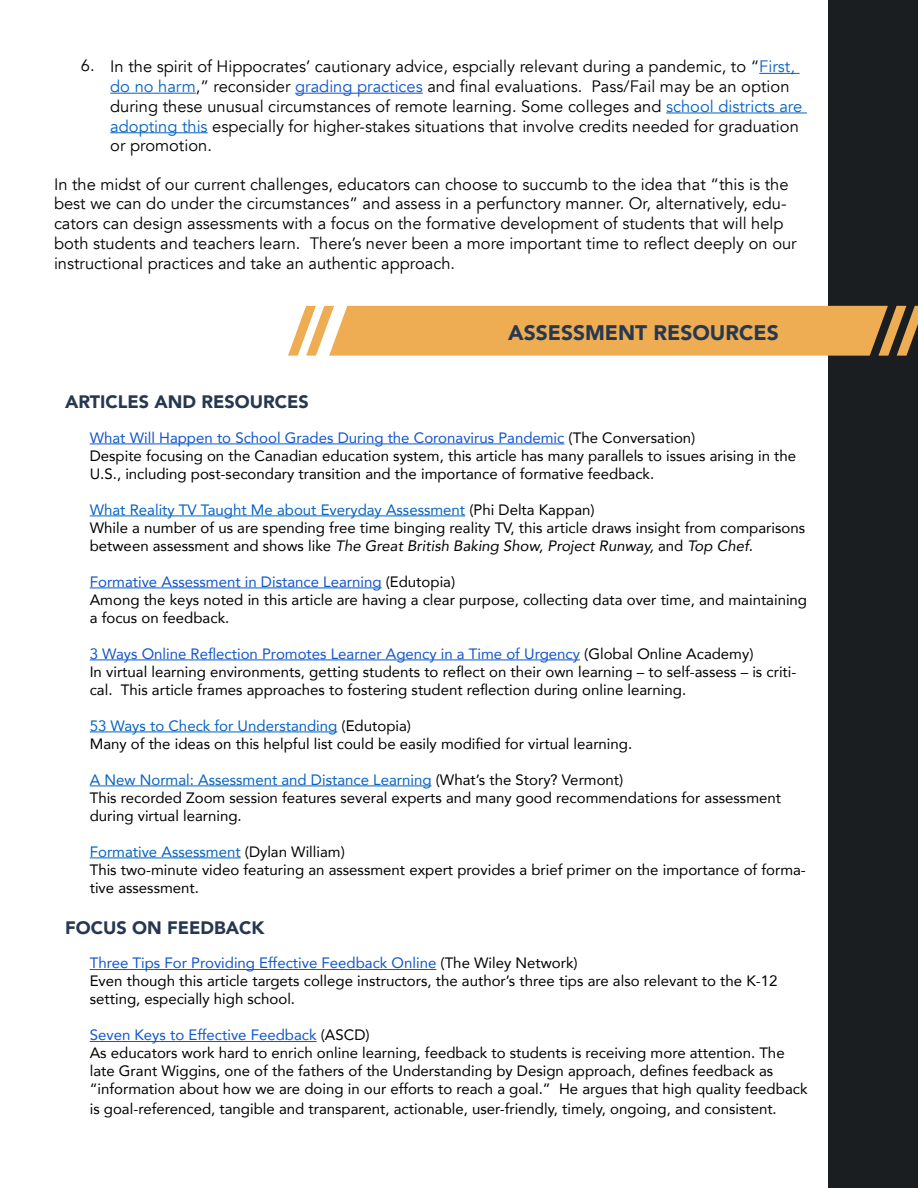
<style>
.page{position:relative;width:918px;height:1188px;background:#fff}
.page>*{position:absolute;margin:0;border:0;box-sizing:border-box;transform-origin:0 0}
.t1{font:900 21px "Avenir";color:#273851}
.t2{font:900 18px "Avenir";color:#263851}
.t3{font:16.5px/19.8px "Avenir";color:#000}
.t4{font:15px/18px "Avenir";color:#000}
.s1{color:#0563c1}
.s2{color:#15c}
.s3{font-style:italic}
</style>
<div class="page">
<hr style="left:759px;top:73px;width:41px;height:1px;background:#0563c1">
<hr style="left:110px;top:93px;width:86px;height:1px;background:#0563c1">
<hr style="left:295px;top:93px;width:128px;height:1px;background:#15c">
<hr style="left:666px;top:113px;width:141px;height:1px;background:#0563c1">
<hr style="left:110px;top:132px;width:98px;height:1px;background:#0563c1">
<div style="left:828px;top:0;width:90px;height:1188px;background:#1b1e21"></div>
<svg style="left:288px;top:306px;width:630px;height:50px"></svg>
<hr style="left:90px;top:444px;width:474px;height:1px;background:#15c">
<hr style="left:90px;top:516px;width:375px;height:1px;background:#0563c1">
<hr style="left:90px;top:588px;width:292px;height:1px;background:#15c">
<hr style="left:90px;top:660px;width:490px;height:1px;background:#15c">
<hr style="left:90px;top:732px;width:247px;height:1px;background:#0563c1">
<hr style="left:90px;top:786px;width:342px;height:1px;background:#0563c1">
<hr style="left:90px;top:858px;width:151px;height:1px;background:#0563c1">
<hr style="left:90px;top:969px;width:346px;height:1px;background:#15c">
<hr style="left:90px;top:1041px;width:227px;height:1px;background:#15c">
<p class="t3" style="left:81px;top:56px;width:15px">6.</p>
<p class="t3" style="left:110px;top:57px;width:694px">In the spirit of Hippocrates’ cautionary advice, espcially relevant during a pandemic, to “<span class="s1">First, do no harm</span>,” reconsider <span class="s2">grading practices</span> and final evaluations. Pass/Fail may be an option during these unusual circumstances of remote learning. Some colleges and <span class="s1">school districts are adopting this</span> especially for higher-stakes situations that involve credits needed for graduation or promotion.</p>
<p class="t3" style="left:54px;top:174px;width:744px">In the midst of our current challenges, educators can choose to succumb to the idea that “this is the best we can do under the circumstances” and assess in a perfunctory manner. Or, alternatively, edu&shy;cators can design assessments with a focus on the formative development of students that will help both students and teachers learn. There’s never been a more important time to reflect deeply on our instructional practices and take an authentic approach.</p>
<p class="t2" style="left:65px;top:386px;width:245px">ARTICLES AND RESOURCES</p>
<h1 class="t1" style="left:508px;top:314px;width:272px">ASSESSMENT RESOURCES</h1>
<p class="t4" style="left:90px;top:428px;width:708px"><span class="s2">What Will Happen to School Grades During the Coronavirus Pandemic</span> (The Conversation)<br>Despite focusing on the Canadian education system, this article has many parallels to issues arising in the<br>U.S., including post-secondary transition and the importance of formative feedback.</p>
<p class="t4" style="left:90px;top:500px;width:717px"><span class="s1">What Reality TV Taught Me about Everyday Assessment</span> (Phi Delta Kappan)<br>While a number of us are spending free time binging reality TV, this article draws insight from comparisons between assessment and shows like <span class="s3">The Great British Baking Show, Project Runway,</span> and <span class="s3">Top Chef.</span></p>
<p class="t4" style="left:90px;top:572px;width:719px"><span class="s2">Formative Assessment in Distance Learning</span> (Edutopia)<br>Among the keys noted in this article are having a clear purpose, collecting data over time, and maintaining a focus on feedback.</p>
<p class="t4" style="left:90px;top:644px;width:708px"><span class="s2">3 Ways Online Reflection Promotes Learner Agency in a Time of Urgency</span> (Global Online Academy)<br>In virtual learning environments, getting students to reflect on their own learning – to self-assess – is criti&shy;cal. This article frames approaches to fostering student reflection during online learning.</p>
<p class="t4" style="left:90px;top:716px;width:544px"><span class="s1">53 Ways to Check for Understanding</span> (Edutopia)<br>Many of the ideas on this helpful list could be easily modified for virtual learning.</p>
<p class="t4" style="left:90px;top:770px;width:693px"><span class="s1">A New Normal: Assessment and Distance Learning</span> (What’s the Story? Vermont)<br>This recorded Zoom session features several experts and many good recommendations for assessment during virtual learning.</p>
<p class="t4" style="left:90px;top:842px;width:718px"><span class="s1">Formative Assessment</span> (Dylan William)<br>This two-minute video featuring an assessment expert provides a brief primer on the importance of forma&shy;tive assessment.</p>
<p class="t2" style="left:65px;top:912px;width:201px">FOCUS ON FEEDBACK</p>
<p class="t4" style="left:90px;top:954px;width:689px"><span class="s2">Three Tips For Providing Effective Feedback Online</span> (The Wiley Network)<br>Even though this article targets college instructors, the author’s three tips are also relevant to the K-12 setting, especially high school.</p>
<p class="t4" style="left:90px;top:1026px;width:719px"><span class="s2">Seven Keys to Effective Feedback</span> (ASCD)<br>As educators work hard to enrich online learning, feedback to students is receiving more attention. The late Grant Wiggins, one of the fathers of the Understanding by Design approach, defines feedback as “information about how we are doing in our efforts to reach a goal.” He argues that high quality feedback</p>
<p class="t4" style="left:90px;top:1100px;width:689px">is goal-referenced, tangible and transparent, actionable, user-friendly, timely, ongoing, and consistent.</p>
</div>
